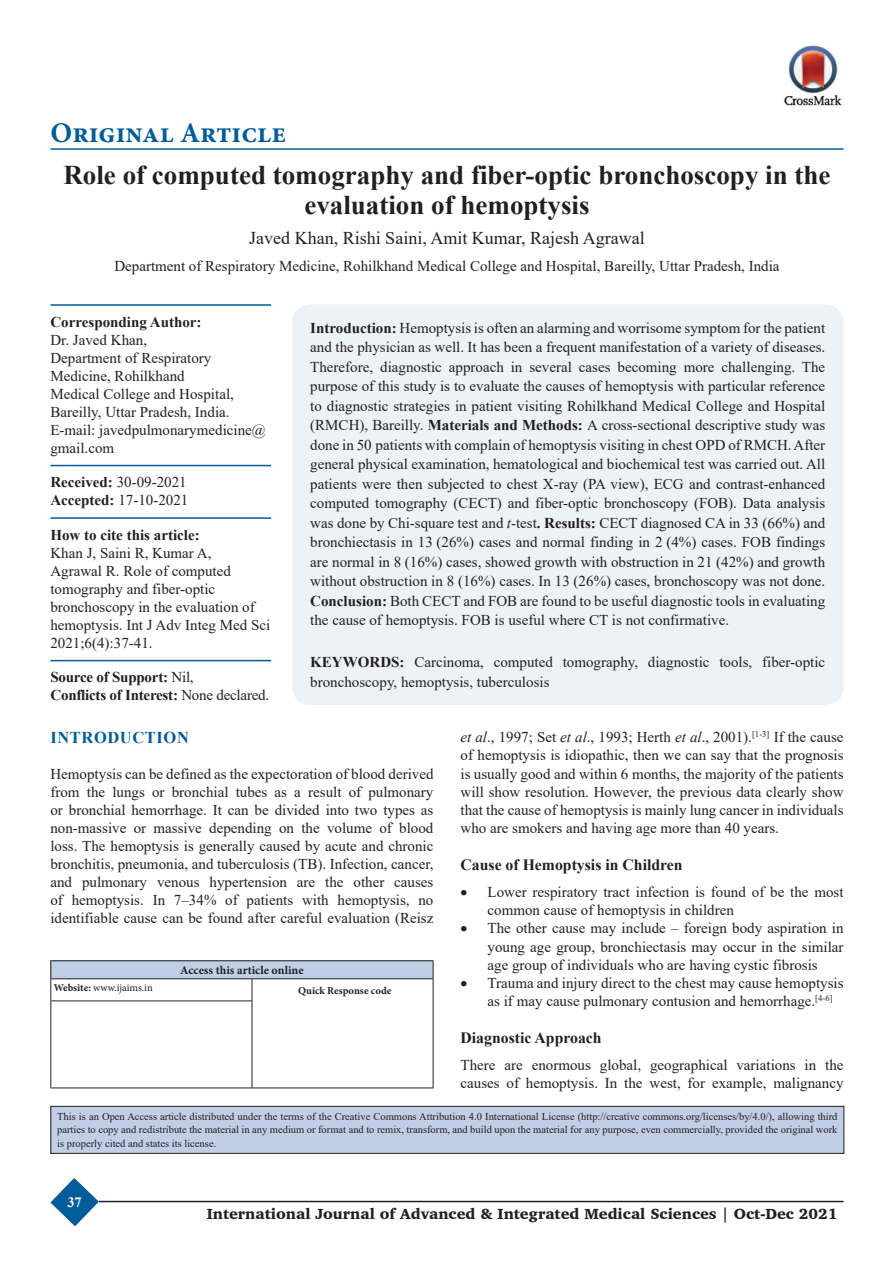
<style>
.page{position:relative;width:894px;height:1263px;background:#fff}
.page>*{position:absolute;margin:0;border:0;box-sizing:border-box;transform-origin:0 0}
.AH{font:700 28.5px "Minion Pro";color:#005d9c}
.AT{font:700 27px/30px "Times New Roman";color:#231f20;text-align:center}
.AU{font:18px "Times New Roman";color:#231f20}
.t1{font:700 16.5px "Times New Roman";letter-spacing:.035em;color:#005d9c}
.t2{font:700 15.75px "Times New Roman";color:#231f20}
.ABS{font:15px/19.5px "Times New Roman";color:#231f20;text-align:justify}
.TX{font:15px/18px "Times New Roman";color:#231f20;text-align:justify}
.L{font:15px/18.1px "Times New Roman";color:#231f20}
.ADD{font:15px/18px "Times New Roman";color:#231f20}
.HTC{font:15px/18px "Times New Roman";color:#231f20}
.KWD{font:15px/19.5px "Times New Roman";color:#231f20}
.LL{font:15px/18.1px "Times New Roman";color:#231f20}
.AFF{font:15px "Times New Roman";color:#231f20}
.RF_1{font:900 15px "Charter BT";color:#231f20}
.HTC-2{font:700 15px/18px "Times New Roman";letter-spacing:-.015em;color:#231f20}
.HIS{font:15px/18px "Times New Roman";color:#231f20}
.t3{font:700 14.25px "Times New Roman";color:#fff}
.AAO{font:700 12px "Minion Pro";color:#231f20}
.JN_TX{font:10.5px/13.5px "Times New Roman";color:#231f20;text-align:justify}
.Web{font:10.5px "Minion Pro";color:#231f20}
.QR{font:700 10.5px "Minion Pro";letter-spacing:.005em;color:#231f20}
.s1{font-weight:700}
.s2{font-weight:400}
.s3{font-style:italic}
</style>
<div class="page">
<hr style="left:99px;top:1200px;width:744px;height:2px;background:#231f20">
<svg style="left:50px;top:1178px;width:49px;height:48px"></svg>
<hr style="left:50px;top:148px;width:793px;height:2px;background:#005d9c">
<img style="left:784px;top:45px;width:58px;height:61px">
<div style="left:51px;top:960px;width:382px;height:18px;background:#c0cfe5"></div>
<svg style="left:251px;top:979px;width:1px;height:21px"></svg>
<hr style="left:50px;top:1000px;width:202px;height:1px;background:#231f20">
<hr style="left:50px;top:1001px;width:1px;height:86px;background:#231f20">
<hr style="left:251px;top:1001px;width:1px;height:86px;background:#231f20">
<hr style="left:50px;top:1087px;width:202px;height:1px;background:#231f20">
<hr style="left:432px;top:1001px;width:1px;height:86px;background:#231f20">
<hr style="left:252px;top:1087px;width:181px;height:1px;background:#231f20">
<hr style="left:50px;top:960px;width:202px;height:1px;background:#231f20">
<hr style="left:252px;top:960px;width:181px;height:1px;background:#231f20">
<svg style="left:50px;top:961px;width:1px;height:39px"></svg>
<svg style="left:432px;top:961px;width:1px;height:40px"></svg>
<hr style="left:50px;top:978px;width:202px;height:1px;background:#231f20">
<hr style="left:252px;top:978px;width:181px;height:1px;background:#231f20">
<div style="left:51px;top:1106px;width:792px;height:47px;background:#c0cfe5"></div>
<div style="left:50px;top:1106px;width:794px;height:47px;border:1px solid #231f20"></div>
<div style="left:292px;top:304px;width:551px;height:401px;background:#edf1f8;border-radius:18px"></div>
<hr style="left:50px;top:304px;width:221px;height:2px;background:#005d9c">
<hr style="left:50px;top:465px;width:221px;height:1px;background:#005d9c">
<hr style="left:50px;top:517px;width:221px;height:2px;background:#005d9c">
<hr style="left:50px;top:660px;width:221px;height:1px;background:#005d9c">
<p class="AH" style="left:50px;top:113px;width:237px">Original Article</p>
<p class="AT" style="left:63px;top:159px;width:768px">Role of computed tomography and fiber-optic bronchoscopy in the evaluation of hemoptysis</p>
<p class="AU" style="left:249px;top:225px;width:397px">Javed Khan, Rishi Saini, Amit Kumar, Rajesh Agrawal</p>
<p class="AFF" style="left:114px;top:256px;width:666px">Department of Respiratory Medicine, Rohilkhand Medical College and Hospital, Bareilly, Uttar Pradesh, India</p>
<p class="ADD" style="left:50px;top:312px;width:217px"><span class="s1">Corresponding Author:<br></span>Dr. Javed Khan,<br>Department of Respiratory<br>Medicine, Rohilkhand<br>Medical College and Hospital,<br>Bareilly, Uttar Pradesh, India.<br>E-mail: javedpulmonarymedicine@ gmail.com</p>
<p class="HIS" style="left:50px;top:473px;width:139px"><span class="s1">Received:</span> 30-09-2021<br><span class="s1">Accepted:</span> 17-10-2021</p>
<p class="HTC" style="left:50px;top:525px;width:221px"><span class="s1">How to cite this article:<br></span>Khan J, Saini R, Kumar A,<br>Agrawal R. Role of computed tomography and fiber-optic bronchoscopy in the evaluation of hemoptysis. Int J Adv Integ Med Sci<br>2021;6(4):37-41.</p>
<p class="HTC-2" style="left:50px;top:668px;width:220px">Source of Support: <span class="s2">Nil,<br></span>Conflicts of Interest: <span class="s2">None declared.</span></p>
<p class="ABS" style="left:310px;top:317px;width:516px"><span class="s1">Introduction:</span> Hemoptysis is often an alarming and worrisome symptom for the patient and the physician as well. It has been a frequent manifestation of a variety of diseases.<br>Therefore, diagnostic approach in several cases becoming more challenging. The purpose of this study is to evaluate the causes of hemoptysis with particular reference to diagnostic strategies in patient visiting Rohilkhand Medical College and Hospital (RMCH), Bareilly. <span class="s1">Materials and Methods:</span> A cross-sectional descriptive study was done in 50 patients with complain of hemoptysis visiting in chest OPD of RMCH. After general physical examination, hematological and biochemical test was carried out. All patients were then subjected to chest X-ray (PA view), ECG and contrast-enhanced computed tomography (CECT) and fiber-optic bronchoscopy (FOB). Data analysis was done by Chi-square test and <span class="s3">t</span>-test<span class="s1">. Results:</span> CECT diagnosed CA in 33 (66%) and bronchiectasis in 13 (26%) cases and normal finding in 2 (4%) cases. FOB findings are normal in 8 (16%) cases, showed growth with obstruction in 21 (42%) and growth without obstruction in 8 (16%) cases. In 13 (26%) cases, bronchoscopy was not done.<br><span class="s1">Conclusion:</span> Both CECT and FOB are found to be useful diagnostic tools in evaluating the cause of hemoptysis. FOB is useful where CT is not confirmative.</p>
<p class="KWD" style="left:310px;top:652px;width:516px"><span class="s1">KEYWORDS:</span> Carcinoma, computed tomography, diagnostic tools, fiber-optic bronchoscopy, hemoptysis, tuberculosis</p>
<h1 class="t1" style="left:50px;top:725px;width:140px">INTRODUCTION</h1>
<p class="TX" style="left:50px;top:764px;width:384px">Hemoptysis can be defined as the expectoration of blood derived from the lungs or bronchial tubes as a result of pulmonary or bronchial hemorrhage. It can be divided into two types as non-massive or massive depending on the volume of blood loss. The hemoptysis is generally caused by acute and chronic bronchitis, pneumonia, and tuberculosis (TB). Infection, cancer, and pulmonary venous hypertension are the other causes of hemoptysis. In 7–34% of patients with hemoptysis, no identifiable cause can be found after careful evaluation (Reisz</p>
<p class="AAO" style="left:180px;top:962px;width:125px">Access this article online</p>
<p class="Web" style="left:54px;top:980px;width:100px"><span class="s1">Website:</span> www.ijaims.in</p>
<p class="QR" style="left:298px;top:983px;width:95px">Quick Response code</p>
<p class="TX" style="left:460px;top:727px;width:384px"><span class="s3">et al</span>., 1997; Set <span class="s3">et al</span>., 1993; Herth <span class="s3">et al</span>., 2001).<sup>[1-3]</sup> If the cause of hemoptysis is idiopathic, then we can say that the prognosis is usually good and within 6 months, the majority of the patients will show resolution. However, the previous data clearly show that the cause of hemoptysis is mainly lung cancer in individuals who are smokers and having age more than 40 years.</p>
<h2 class="t2" style="left:460px;top:853px;width:223px">Cause of Hemoptysis in Children</h2>
<p class="L" style="left:487px;top:882px;width:357px;text-indent:-27px">• Lower respiratory tract infection is found of be the most common cause of hemoptysis in children</p>
<p class="L" style="left:487px;top:919px;width:357px;text-align:justify;text-indent:-27px">• The other cause may include – foreign body aspiration in young age group, bronchiectasis may occur in the similar age group of individuals who are having cystic fibrosis</p>
<p class="LL" style="left:487px;top:973px;width:357px;text-indent:-27px">• Trauma and injury direct to the chest may cause hemoptysis as if may cause pulmonary contusion and hemorrhage.<sup>[4-6]</sup></p>
<h2 class="t2" style="left:460px;top:1026px;width:143px">Diagnostic Approach</h2>
<p class="TX" style="left:460px;top:1055px;width:384px">There are enormous global, geographical variations in the causes of hemoptysis. In the west, for example, malignancy</p>
<p class="JN_TX" style="left:57px;top:1109px;width:781px">This is an Open Access article distributed under the terms of the Creative Commons Attribution 4.0 International License (http://creative commons.org/licenses/by/4.0/), allowing third parties to copy and redistribute the material in any medium or format and to remix, transform, and build upon the material for any purpose, even commercially, provided the original work is properly cited and states its license.</p>
<p class="t3" style="left:67px;top:1191px;width:16px">37</p>
<p class="RF_1" style="left:206px;top:1204px;width:632px">International Journal of Advanced &amp; Integrated Medical Sciences | Oct-Dec 2021</p>
</div>
